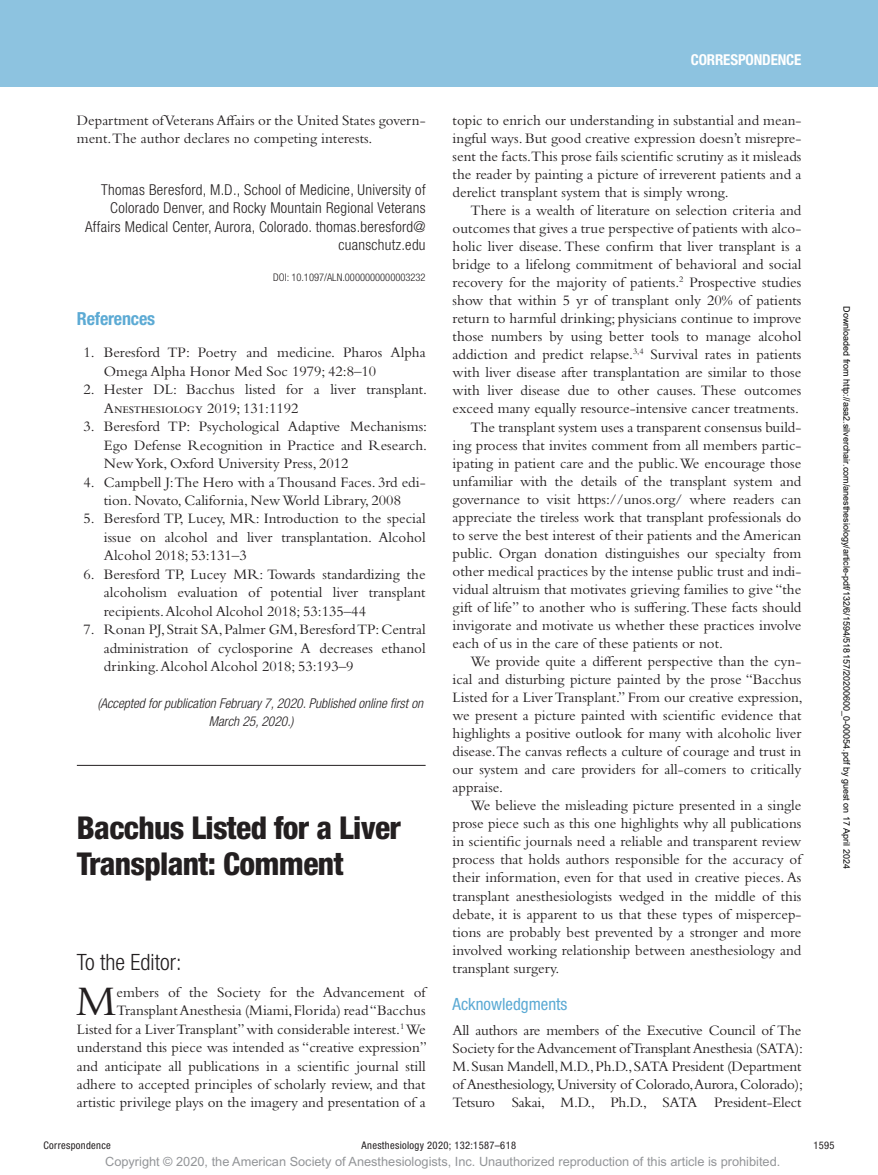
<style>
.page{position:relative;width:878px;height:1175px;background:#fff}
.page>*{position:absolute;margin:0;border:0;box-sizing:border-box;transform-origin:0 0}
.t1{font:43.95px "Bembo Std";color:#231f20}
.t2{font:800 condensed 31.5px/36.5px "Helvetica Neue LT Std";letter-spacing:-.02em;color:#231f20}
.t3{font:300 condensed 22.5px "Helvetica Neue LT Std";color:#231f20}
.t4{font:700 condensed 18px "Helvetica Neue LT Std";letter-spacing:-.01em;color:#5caad4}
.t5{font:condensed 16.8px "Helvetica Neue LT Std";color:#5caad4}
.t6{font:15px/18.5px "Bembo Std";color:#231f20;text-align:justify}
.t7{font:300 condensed 15px/18.5px "Helvetica Neue LT Std";letter-spacing:.02em;color:#231f20;text-align:right}
.t8{font:700 condensed 15px "Helvetica Neue LT Std";letter-spacing:-.01em;color:#fff}
.t9{font:italic 300 condensed 13.5px/18.5px "Helvetica Neue LT Std";color:#231f20}
.t10{font:12.75px "Arial MT Std";color:#939598}
.t11{font:condensed 10.5px "Helvetica Neue LT Std";letter-spacing:.03em;color:#231f20}
.t12{font:300 condensed 10.5px "Helvetica Neue LT Std";color:#231f20}
.t13{font:9px "Arial";color:#000}
</style>
<div class="page">
<div style="left:0;top:0;width:878px;height:86px;background:#8dc3e0"></div>
<hr style="left:77px;top:765px;width:348px;height:1px;background:#231f20">
<p class="t6" style="left:77px;top:111px;width:350px">Department of Veterans Affairs or the United States govern&shy;ment.The author declares no competing interests.</p>
<p class="t7" style="left:85px;top:180px;width:342px">Thomas Beresford, M.D., School of Medicine, University of Colorado Denver, and Rocky Mountain Regional Veterans Affairs Medical Center, Aurora, Colorado. thomas.beresford@ cuanschutz.edu</p>
<p class="t12" style="left:273px;top:272px;width:154px">DOI: 10.1097/ALN.0000000000003232</p>
<p class="t4" style="left:77px;top:307px;width:80px">REFERENCES</p>
<p class="t6" style="left:104px;top:343px;width:323px;text-indent:-20px">1. Beresford TP: Poetry and medicine. Pharos Alpha<br>Omega Alpha Honor Med Soc 1979; 42:8–10</p>
<p class="t6" style="left:104px;top:380px;width:325px;text-indent:-20px">2. Hester DL: Bacchus listed for a liver transplant.<br>Anesthesiology 2019; 131:1192</p>
<p class="t6" style="left:104px;top:417px;width:325px;text-indent:-20px">3. Beresford TP: Psychological Adaptive Mechanisms:<br>Ego Defense Recognition in Practice and Research.<br>New York, Oxford University Press, 2012</p>
<p class="t6" style="left:84px;top:472px;width:343px;text-align:center">4. Campbell J:The Hero with a Thousand Faces. 3rd edi&shy;tion. Novato, California, New World Library, 2008</p>
<p class="t6" style="left:104px;top:509px;width:323px;text-indent:-20px">5. Beresford TP, Lucey, MR: Introduction to the special issue on alcohol and liver transplantation. Alcohol Alcohol 2018; 53:131–3</p>
<p class="t6" style="left:104px;top:564px;width:323px;text-indent:-20px">6. Beresford TP, Lucey MR: Towards standardizing the alcoholism evaluation of potential liver transplant recipients. Alcohol Alcohol 2018; 53:135–44</p>
<p class="t6" style="left:104px;top:620px;width:323px;text-indent:-20px">7. Ronan PJ, Strait SA, Palmer GM, Beresford TP: Central administration of cyclosporine A decreases ethanol drinking. Alcohol Alcohol 2018; 53:193–9</p>
<p class="t9" style="left:209px;top:694px;width:216px;text-indent:-111px">(Accepted for publication February 7, 2020. Published online first on<br>March 25, 2020.)</p>
<h2 class="t2" style="left:77px;top:809px;width:326px">Bacchus Listed for a Liver<br>Transplant: Comment</h2>
<h3 class="t3" style="left:77px;top:948px;width:106px">To the Editor:</h3>
<h1 class="t1" style="left:76px;top:975px;width:42px">M</h1>
<p class="t6" style="left:77px;top:983px;width:352px;text-align:right">embers of the Society for the Advancement of Transplant Anesthesia (Miami, Florida) read “Bacchus<br>Listed for a Liver Transplant” with considerable interest.<sup>1</sup> We understand this piece was intended as “creative expression” and anticipate all publications in a scientific journal still adhere to accepted principles of scholarly review, and that artistic privilege plays on the imagery and presentation of a</p>
<p class="t8" style="left:690px;top:51px;width:112px">CORRESPONDENCE</p>
<p class="t6" style="left:452px;top:111px;width:350px;line-height:18px">topic to enrich our understanding in substantial and mean&shy;ingful ways. But good creative expression doesn’t misrepre&shy;sent the facts.This prose fails scientific scrutiny as it misleads the reader by painting a picture of irreverent patients and a derelict transplant system that is simply wrong.</p>
<p class="t6" style="left:470px;top:201px;width:332px">There is a wealth of literature on selection criteria and</p>
<p class="t6" style="left:452px;top:219px;width:350px">outcomes that gives a true perspective of patients with alco-</p>
<p class="t6" style="left:452px;top:237px;width:350px">holic liver disease. These confirm that liver transplant is a</p>
<p class="t6" style="left:452px;top:255px;width:350px">bridge to a lifelong commitment of behavioral and social</p>
<p class="t6" style="left:452px;top:273px;width:350px">recovery for the majority of patients.<sup>2</sup> Prospective studies</p>
<p class="t6" style="left:452px;top:291px;width:350px">show that within 5 yr of transplant only 20% of patients</p>
<p class="t6" style="left:452px;top:309px;width:350px">return to harmful drinking; physicians continue to improve</p>
<p class="t6" style="left:452px;top:327px;width:350px">those numbers by using better tools to manage alcohol</p>
<p class="t6" style="left:452px;top:345px;width:350px">addiction and predict relapse.<sup>3,4</sup> Survival rates in patients</p>
<p class="t6" style="left:452px;top:363px;width:350px">with liver disease after transplantation are similar to those</p>
<p class="t6" style="left:452px;top:381px;width:350px">with liver disease due to other causes. These outcomes</p>
<p class="t6" style="left:452px;top:399px;width:348px">exceed many equally resource-intensive cancer treatments.</p>
<p class="t6" style="left:470px;top:417px;width:332px">The transplant system uses a transparent consensus build-</p>
<p class="t6" style="left:452px;top:435px;width:350px">ing process that invites comment from all members partic-</p>
<p class="t6" style="left:452px;top:453px;width:350px">ipating in patient care and the public. We encourage those</p>
<p class="t6" style="left:452px;top:471px;width:350px">unfamiliar with the details of the transplant system and</p>
<p class="t6" style="left:452px;top:489px;width:350px">governance to visit https://unos.org/ where readers can</p>
<p class="t6" style="left:452px;top:507px;width:350px">appreciate the tireless work that transplant professionals do</p>
<p class="t6" style="left:452px;top:525px;width:350px">to serve the best interest of their patients and the American</p>
<p class="t6" style="left:452px;top:543px;width:350px">public. Organ donation distinguishes our specialty from</p>
<p class="t6" style="left:452px;top:561px;width:350px">other medical practices by the intense public trust and indi-</p>
<p class="t6" style="left:452px;top:579px;width:350px">vidual altruism that motivates grieving families to give “the</p>
<p class="t6" style="left:452px;top:597px;width:350px">gift of life” to another who is suffering. These facts should</p>
<p class="t6" style="left:452px;top:615px;width:350px">invigorate and motivate us whether these practices involve</p>
<p class="t6" style="left:452px;top:634px;width:272px">each of us in the care of these patients or not.</p>
<p class="t6" style="left:470px;top:652px;width:332px">We provide quite a different perspective than the cyn-</p>
<p class="t6" style="left:452px;top:670px;width:350px">ical and disturbing picture painted by the prose “Bacchus</p>
<p class="t6" style="left:452px;top:688px;width:352px">Listed for a Liver Transplant.” From our creative expression,</p>
<p class="t6" style="left:452px;top:706px;width:350px">we present a picture painted with scientific evidence that</p>
<p class="t6" style="left:452px;top:724px;width:350px">highlights a positive outlook for many with alcoholic liver</p>
<p class="t6" style="left:452px;top:742px;width:350px">disease.The canvas reflects a culture of courage and trust in</p>
<p class="t6" style="left:452px;top:760px;width:350px">our system and care providers for all-comers to critically</p>
<p class="t6" style="left:452px;top:778px;width:52px">appraise.</p>
<p class="t6" style="left:470px;top:796px;width:332px">We believe the misleading picture presented in a single</p>
<p class="t6" style="left:452px;top:814px;width:350px">prose piece such as this one highlights why all publications</p>
<p class="t6" style="left:452px;top:832px;width:350px">in scientific journals need a reliable and transparent review</p>
<p class="t6" style="left:452px;top:850px;width:350px">process that holds authors responsible for the accuracy of</p>
<p class="t6" style="left:452px;top:868px;width:350px">their information, even for that used in creative pieces. As</p>
<p class="t6" style="left:452px;top:886px;width:350px">transplant anesthesiologists wedged in the middle of this</p>
<p class="t6" style="left:452px;top:904px;width:350px">debate, it is apparent to us that these types of mispercep-</p>
<p class="t6" style="left:452px;top:922px;width:350px">tions are probably best prevented by a stronger and more</p>
<p class="t6" style="left:452px;top:940px;width:350px">involved working relationship between anesthesiology and</p>
<p class="t6" style="left:452px;top:958px;width:108px">transplant surgery.</p>
<p class="t5" style="left:452px;top:994px;width:116px">Acknowledgments</p>
<p class="t6" style="left:452px;top:1021px;width:352px;line-height:18px">All authors are members of the Executive Council of The Society for the Advancement of Transplant Anesthesia (SATA):<br>M. Susan Mandell, M.D., Ph.D., SATA President (Department of Anesthesiology, University of Colorado,Aurora, Colorado); Tetsuro Sakai, M.D., Ph.D., SATA President-Elect</p>
<p class="t13" style="left:850px;top:306px;width:564px;rotate:90deg">Downloaded from http://asa2.silverchair.com/anesthesiology/article-pdf/132/6/1594/518157/20200600_0-00054.pdf by guest on 17 April 2024</p>
<p class="t11" style="left:44px;top:1139px;width:69px">Correspondence</p>
<p class="t11" style="left:361px;top:1139px;width:156px">Anesthesiology 2020; 132:1587–618</p>
<p class="t11" style="left:813px;top:1139px;width:23px">1595</p>
<p class="t10" style="left:105px;top:1154px;width:676px">Copyright © 2020, the American Society of Anesthesiologists, Inc. Unauthorized reproduction of this article is prohibited.</p>
</div>
